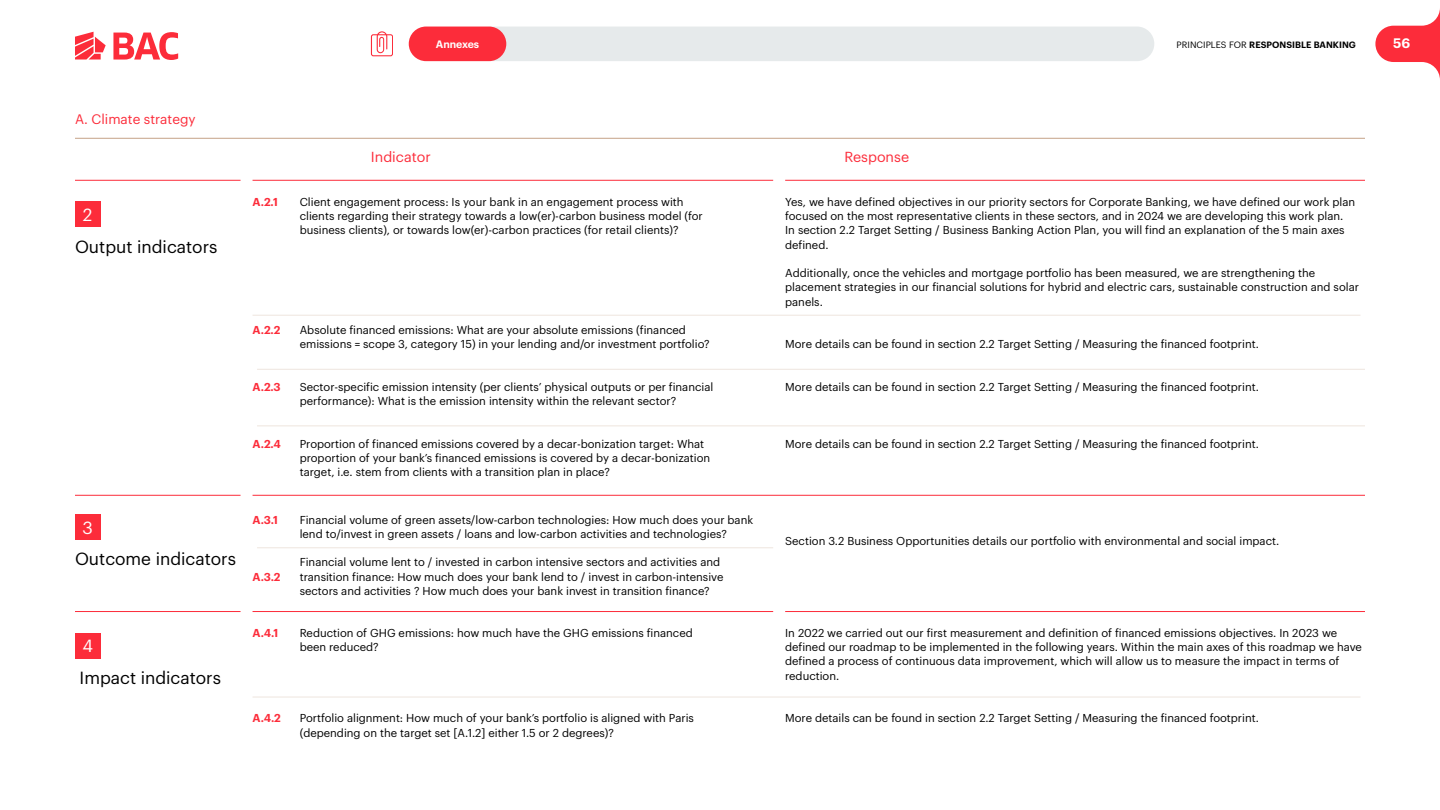
<style>
.page{position:relative;width:1440px;height:810px;background:#fff}
.page>*{position:absolute;margin:0;border:0;box-sizing:border-box;transform-origin:0 0}
.t1{font:17.25px "Graphik";color:#000}
.t2{font:17.25px "Graphik";color:#fff}
.t3{font:14.25px "Graphik";color:#fc2c3a}
.t4{font:13.5px "Graphik";color:#fc2c3a}
.t5{font:600 13.5px "Graphik";color:#fff}
.t6{font:11.25px/14.2px "Graphik";color:#000}
.t7{font:600 11.25px "Graphik";color:#fc2c3a}
.t8{font:600 10.5px "Graphik";color:#fff}
.t9{font:600 9px "Graphik";letter-spacing:.005em;color:#000}
.s1{font-weight:400}
</style>
<div class="page">
<svg style="left:1375px;top:9px;width:65px;height:70px"></svg>
<div style="left:475px;top:27px;width:679px;height:34px;background:#e6eaeb;border-radius:17px"></div>
<div style="left:409px;top:27px;width:97px;height:34px;background:#fc2c3a;border-radius:17px"></div>
<svg style="left:113px;top:32px;width:65px;height:28px"></svg>
<svg style="left:75px;top:32px;width:31px;height:28px"></svg>
<svg style="left:371px;top:31px;width:22px;height:25px"></svg>
<hr style="left:253px;top:495px;width:1112px;height:1px;background:#fc2c3a">
<hr style="left:785px;top:180px;width:580px;height:1px;background:#fc2c3a">
<hr style="left:253px;top:180px;width:520px;height:1px;background:#fc2c3a">
<hr style="left:75px;top:180px;width:166px;height:1px;background:#fc2c3a">
<hr style="left:75px;top:495px;width:166px;height:1px;background:#fc2c3a">
<div style="left:75px;top:202px;width:25px;height:25px;background:#fc2c3a"></div>
<div style="left:75px;top:514px;width:25px;height:26px;background:#fc2c3a"></div>
<hr style="left:253px;top:315px;width:1108px;height:1px;background:#eee5de">
<hr style="left:257px;top:369px;width:1108px;height:1px;background:#eee5de">
<hr style="left:257px;top:426px;width:1108px;height:1px;background:#eee5de">
<hr style="left:257px;top:548px;width:516px;height:1px;background:#eee5de">
<hr style="left:75px;top:138px;width:1290px;height:1px;background:#c5a388">
<hr style="left:785px;top:611px;width:580px;height:1px;background:#fc2c3a">
<hr style="left:253px;top:611px;width:520px;height:1px;background:#fc2c3a">
<hr style="left:75px;top:611px;width:166px;height:1px;background:#fc2c3a">
<div style="left:75px;top:633px;width:25px;height:25px;background:#fc2c3a"></div>
<hr style="left:253px;top:697px;width:1108px;height:1px;background:#eee5de">
<p class="t8" style="left:436px;top:36px;width:45px">Annexes</p>
<p class="t9" style="left:1177px;top:38px;width:181px"><span class="s1">PRINCIPLES FOR</span> RESPONSIBLE BANKING</p>
<p class="t5" style="left:1393px;top:33px;width:18px">56</p>
<p class="t4" style="left:75px;top:109px;width:122px">A. Climate strategy</p>
<h1 class="t2" style="left:83px;top:202px;width:11px">2</h1>
<h1 class="t1" style="left:75px;top:233px;width:144px">Output indicators</h1>
<p class="t7" style="left:253px;top:193px;width:27px">A.2.1</p>
<p class="t7" style="left:253px;top:321px;width:29px">A.2.2</p>
<p class="t7" style="left:253px;top:378px;width:30px">A.2.3</p>
<p class="t7" style="left:253px;top:435px;width:30px">A.2.4</p>
<h1 class="t2" style="left:83px;top:515px;width:12px">3</h1>
<h1 class="t1" style="left:75px;top:546px;width:162px">Outcome indicators</h1>
<p class="t7" style="left:253px;top:511px;width:27px">A.3.1</p>
<p class="t7" style="left:253px;top:568px;width:30px">A.3.2</p>
<h1 class="t2" style="left:82px;top:633px;width:12px">4</h1>
<h1 class="t1" style="left:80px;top:665px;width:143px">Impact indicators</h1>
<p class="t7" style="left:253px;top:624px;width:27px">A.4.1</p>
<p class="t7" style="left:253px;top:710px;width:30px">A.4.2</p>
<p class="t3" style="left:371px;top:146px;width:61px">Indicator</p>
<p class="t3" style="left:844px;top:146px;width:66px">Response</p>
<p class="t6" style="left:300px;top:194px;width:405px">Client engagement process: Is your bank in an engagement process with clients regarding their strategy towards a low(er)-carbon business model (for business clients), or towards low(er)-carbon practices (for retail clients)?</p>
<p class="t6" style="left:300px;top:322px;width:411px">Absolute financed emissions: What are your absolute emissions (financed emissions = scope 3, category 15) in your lending and/or investment portfolio?</p>
<p class="t6" style="left:300px;top:379px;width:415px">Sector-specific emission intensity (per clients’ physical outputs or per financial performance): What is the emission intensity within the relevant sector?</p>
<p class="t6" style="left:300px;top:436px;width:412px">Proportion of financed emissions covered by a decar-bonization target: What proportion of your bank’s financed emissions is covered by a decar-bonization target, i.e. stem from clients with a transition plan in place?</p>
<p class="t6" style="left:300px;top:512px;width:455px">Financial volume of green assets/low-carbon technologies: How much does your bank lend to/invest in green assets / loans and low-carbon activities and technologies?</p>
<p class="t6" style="left:300px;top:554px;width:425px">Financial volume lent to / invested in carbon intensive sectors and activities and transition finance: How much does your bank lend to / invest in carbon-intensive sectors and activities ? How much does your bank invest in transition finance?</p>
<p class="t6" style="left:300px;top:625px;width:395px">Reduction of GHG emissions: how much have the GHG emissions financed been reduced?</p>
<p class="t6" style="left:300px;top:710px;width:396px">Portfolio alignment: How much of your bank’s portfolio is aligned with Paris (depending on the target set [A.1.2] either 1.5 or 2 degrees)?</p>
<p class="t6" style="left:785px;top:194px;width:572px">Yes, we have defined objectives in our priority sectors for Corporate Banking, we have defined our work plan focused on the most representative clients in these sectors, and in 2024 we are developing this work plan.<br>In section 2.2 Target Setting / Business Banking Action Plan, you will find an explanation of the 5 main axes defined.</p>
<p class="t6" style="left:785px;top:265px;width:575px">Additionally, once the vehicles and mortgage portfolio has been measured, we are strengthening the placement strategies in our financial solutions for hybrid and electric cars, sustainable construction and solar panels.</p>
<p class="t6" style="left:785px;top:336px;width:475px">More details can be found in section 2.2 Target Setting / Measuring the financed footprint.</p>
<p class="t6" style="left:785px;top:379px;width:475px">More details can be found in section 2.2 Target Setting / Measuring the financed footprint.</p>
<p class="t6" style="left:785px;top:436px;width:475px">More details can be found in section 2.2 Target Setting / Measuring the financed footprint.</p>
<p class="t6" style="left:785px;top:533px;width:496px">Section 3.2 Business Opportunities details our portfolio with environmental and social impact.</p>
<p class="t6" style="left:785px;top:625px;width:578px">In 2022 we carried out our first measurement and definition of financed emissions objectives. In 2023 we defined our roadmap to be implemented in the following years. Within the main axes of this roadmap we have defined a process of continuous data improvement, which will allow us to measure the impact in terms of reduction.</p>
<p class="t6" style="left:785px;top:710px;width:475px">More details can be found in section 2.2 Target Setting / Measuring the financed footprint.</p>
</div>
